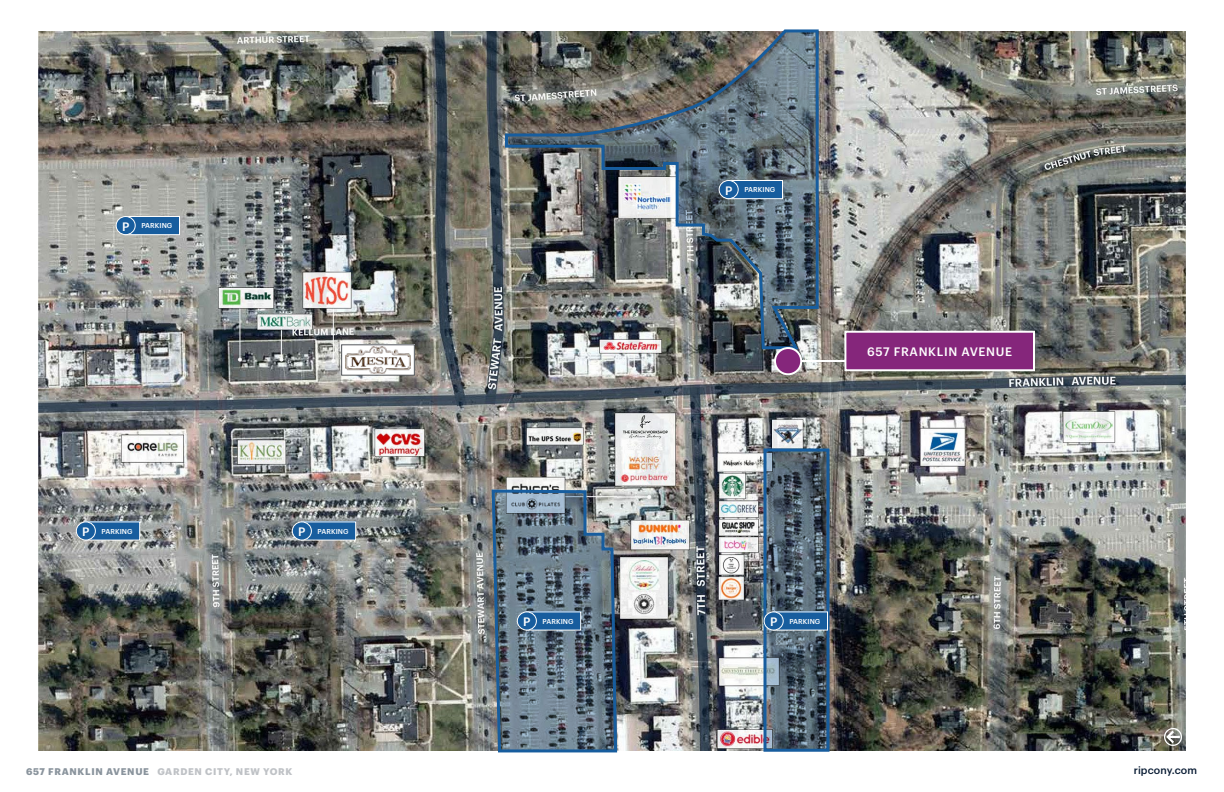
<style>
.page{position:relative;width:1224px;height:792px;background:#fff}
.page>*{position:absolute;margin:0;border:0;box-sizing:border-box;transform-origin:0 0}
.t1{font:500 12px "Graphik";letter-spacing:.055em;color:#fff}
.t2{font:500 10.5px "Graphik";letter-spacing:.01em;color:#081b33}
.t3{font:700 9.5px "Graphik";letter-spacing:.075em;color:#bfc2c6}
.t4{font:500 7px "Graphik";letter-spacing:.005em;color:#fff}
.s1{font-size:12px}
.s2{color:#8a949d}
</style>
<div class="page">
<img style="left:38px;top:31px;width:1148px;height:720px">
<svg style="left:1164px;top:728px;width:18px;height:18px"></svg>
<div style="left:125px;top:216px;width:55px;height:19px;background:#175d9e"></div>
<div style="left:125px;top:216px;width:55px;height:19px;border:1px solid #fff"></div>
<div style="left:116px;top:217px;width:19px;height:18px;background:#175d9e;border-radius:50%"></div>
<div style="left:116px;top:216px;width:20px;height:19px;border:1px solid #fff;border-radius:50%"></div>
<div style="left:301px;top:522px;width:55px;height:18px;background:#175d9e"></div>
<div style="left:301px;top:521px;width:55px;height:20px;border:1px solid #fff"></div>
<div style="left:292px;top:522px;width:19px;height:18px;background:#175d9e;border-radius:50%"></div>
<div style="left:292px;top:521px;width:20px;height:20px;border:1px solid #fff;border-radius:50%"></div>
<svg style="left:768px;top:452px;width:58px;height:296px;background:#52606d"></svg>
<div style="left:85px;top:522px;width:55px;height:18px;background:#175d9e"></div>
<div style="left:85px;top:521px;width:55px;height:20px;border:1px solid #fff"></div>
<div style="left:76px;top:522px;width:19px;height:18px;background:#175d9e;border-radius:50%"></div>
<div style="left:76px;top:521px;width:20px;height:20px;border:1px solid #fff;border-radius:50%"></div>
<img style="left:504px;top:29px;width:316px;height:322px">
<div style="left:764px;top:448px;width:66px;height:304px;border:3px solid #175d9e"></div>
<div style="left:773px;top:612px;width:55px;height:18px;background:#175d9e"></div>
<div style="left:764px;top:612px;width:19px;height:18px;background:#175d9e;border-radius:50%"></div>
<div style="left:764px;top:611px;width:20px;height:20px;border:1px solid #fff;border-radius:50%"></div>
<img style="left:490px;top:488px;width:129px;height:265px">
<svg style="left:344px;top:347px;width:68px;height:26px"></svg>
<img style="left:346px;top:347px;width:64px;height:26px">
<hr style="left:785px;top:360px;width:142px;height:2px;background:#fff">
<div style="left:775px;top:348px;width:26px;height:26px;background:#85267b;border-radius:50%"></div>
<div style="left:774px;top:347px;width:28px;height:28px;border:2px solid #fff;border-radius:50%"></div>
<div style="left:845px;top:332px;width:189px;height:38px;background:#85267b"></div>
<div style="left:844px;top:331px;width:191px;height:40px;border:2px solid #fff"></div>
<p class="t4" style="left:122px;top:221px;width:52px"><span class="s1">P</span> PARKING</p>
<p class="t4" style="left:82px;top:526px;width:52px"><span class="s1">P</span> PARKING</p>
<p class="t4" style="left:298px;top:526px;width:52px"><span class="s1">P</span> PARKING</p>
<p class="t4" style="left:523px;top:616px;width:52px"><span class="s1">P</span> PARKING</p>
<p class="t4" style="left:725px;top:185px;width:52px"><span class="s1">P</span> PARKING</p>
<h1 class="t1" style="left:867px;top:342px;width:146px">657 FRANKLIN AVENUE</h1>
<p class="t4" style="left:770px;top:616px;width:52px"><span class="s1">P</span> PARKING</p>
<h3 class="t3" style="left:26px;top:764px;width:268px"><span class="s2">657 FRANKLIN AVENUE</span> GARDEN CITY, NEW YORK</h3>
<h2 class="t2" style="left:1134px;top:762px;width:65px">ripcony.com</h2>
</div>
